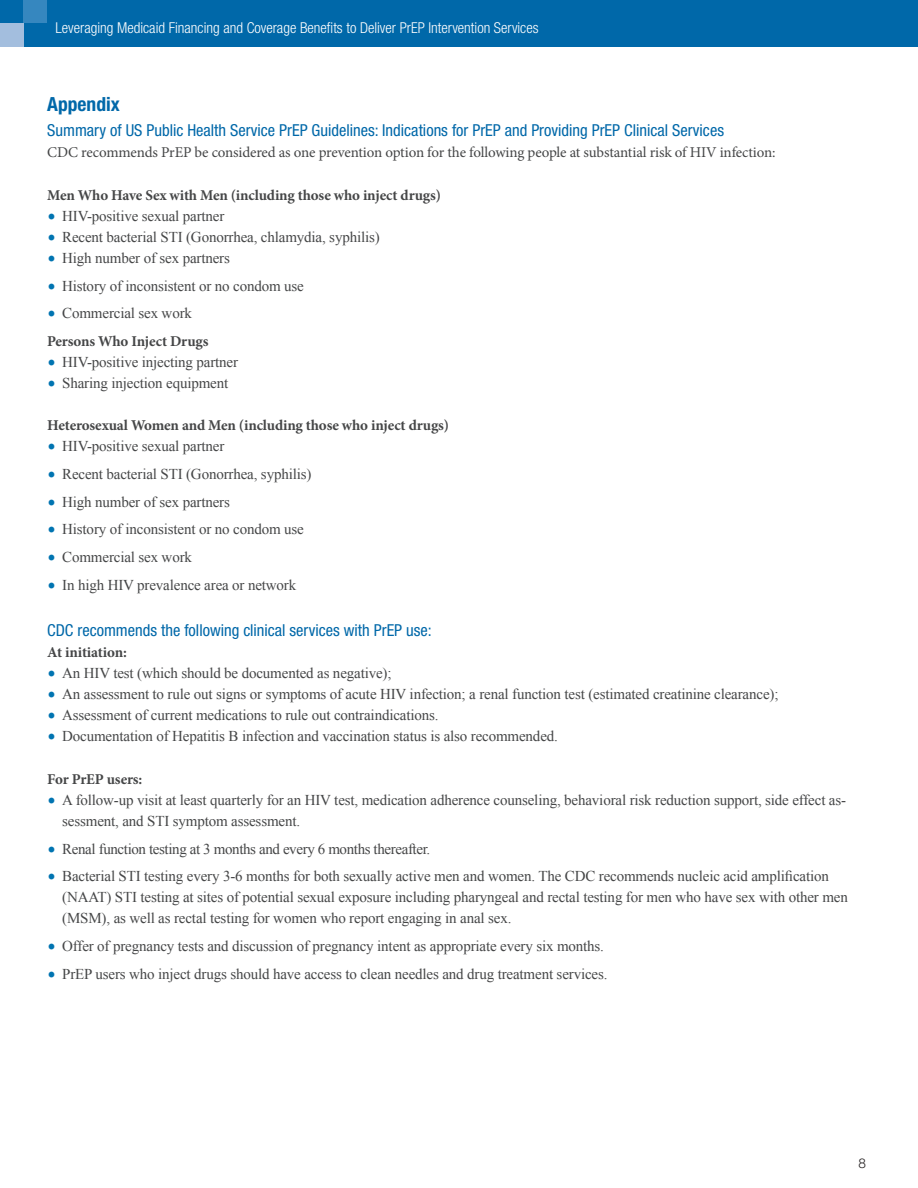
<style>
.page{position:relative;width:918px;height:1188px;background:#fff}
.page>*{position:absolute;margin:0;border:0;box-sizing:border-box;transform-origin:0 0}
.t1{font:700 condensed 19.5px "Helvetica Neue LT Std";color:#0068a9}
.t2{font:condensed 16.5px "Helvetica Neue LT Std";color:#0068a9}
.t3{font:15px/21px "Times New Roman";letter-spacing:-.01em;color:#454647}
.t4{font:700 15px "Minion Pro";letter-spacing:-.01em;color:#454647}
.t5{font:15px "Minion Pro";letter-spacing:-.01em;color:#454647}
.t6{font:300 condensed 15px "Helvetica Neue LT Std";color:#fff}
.t7{font:300 13.5px "Helvetica Neue LT Std";color:#231f20}
.s1{color:#0074b1}
</style>
<div class="page">
<div style="left:0;top:0;width:918px;height:47px;background:#0068a9"></div>
<div style="left:0;top:23px;width:24px;height:24px;background:#a3bede"></div>
<div style="left:24px;top:0;width:23px;height:23px;background:#3687bf"></div>
<p class="t6" style="left:56px;top:19px;width:485px">Leveraging Medicaid Financing and Coverage Benefits to Deliver PrEP Intervention Services</p>
<h1 class="t1" style="left:47px;top:92px;width:74px">Appendix</h1>
<p class="t2" style="left:47px;top:121px;width:678px">Summary of US Public Health Service PrEP Guidelines: Indications for PrEP and Providing PrEP Clinical Services</p>
<p class="t5" style="left:47px;top:142px;width:730px">CDC recommends PrEP be considered as one prevention option for the following people at substantial risk of HIV infection:</p>
<p class="t4" style="left:47px;top:185px;width:395px">Men Who Have Sex with Men (including those who inject drugs)</p>
<p class="t3" style="left:47px;top:205px;width:179px"><span class="s1">•</span> HIV-positive sexual partner</p>
<p class="t3" style="left:47px;top:226px;width:334px"><span class="s1">•</span> Recent bacterial STI (Gonorrhea, chlamydia, syphilis)</p>
<p class="t3" style="left:47px;top:247px;width:184px"><span class="s1">•</span> High number of sex partners</p>
<p class="t3" style="left:47px;top:275px;width:258px"><span class="s1">•</span> History of inconsistent or no condom use</p>
<p class="t3" style="left:47px;top:303px;width:146px"><span class="s1">•</span> Commercial sex work</p>
<p class="t4" style="left:47px;top:331px;width:163px">Persons Who Inject Drugs</p>
<p class="t3" style="left:47px;top:351px;width:192px"><span class="s1">•</span> HIV-positive injecting partner</p>
<p class="t3" style="left:47px;top:372px;width:183px"><span class="s1">•</span> Sharing injection equipment</p>
<p class="t4" style="left:47px;top:415px;width:403px">Heterosexual Women and Men (including those who inject drugs)</p>
<p class="t3" style="left:47px;top:435px;width:179px"><span class="s1">•</span> HIV-positive sexual partner</p>
<p class="t3" style="left:47px;top:463px;width:266px"><span class="s1">•</span> Recent bacterial STI (Gonorrhea, syphilis)</p>
<p class="t3" style="left:47px;top:491px;width:184px"><span class="s1">•</span> High number of sex partners</p>
<p class="t3" style="left:47px;top:519px;width:258px"><span class="s1">•</span> History of inconsistent or no condom use</p>
<p class="t3" style="left:47px;top:546px;width:146px"><span class="s1">•</span> Commercial sex work</p>
<p class="t3" style="left:47px;top:574px;width:251px"><span class="s1">•</span> In high HIV prevalence area or network</p>
<p class="t2" style="left:47px;top:621px;width:386px">CDC recommends the following clinical services with PrEP use:</p>
<p class="t4" style="left:47px;top:642px;width:81px">At initiation:</p>
<p class="t3" style="left:47px;top:663px;width:346px"><span class="s1">•</span> An HIV test (which should be documented as negative);</p>
<p class="t3" style="left:47px;top:684px;width:733px"><span class="s1">•</span> An assessment to rule out signs or symptoms of acute HIV infection; a renal function test (estimated creatinine clearance);</p>
<p class="t3" style="left:47px;top:705px;width:393px"><span class="s1">•</span> Assessment of current medications to rule out contraindications.</p>
<p class="t3" style="left:47px;top:726px;width:512px"><span class="s1">•</span> Documentation of Hepatitis B infection and vaccination status is also recommended.</p>
<p class="t4" style="left:47px;top:769px;width:97px">For PrEP users:</p>
<p class="t3" style="left:62px;top:789px;width:785px;text-indent:-15px"><span class="s1">•</span> A follow-up visit at least quarterly for an HIV test, medication adherence counseling, behavioral risk reduction support, side effect as&shy;sessment, and STI symptom assessment.</p>
<p class="t3" style="left:47px;top:838px;width:385px"><span class="s1">•</span> Renal function testing at 3 months and every 6 months thereafter.</p>
<p class="t3" style="left:62px;top:866px;width:787px;text-indent:-15px"><span class="s1">•</span> Bacterial STI testing every 3-6 months for both sexually active men and women. The CDC recommends nucleic acid amplification (NAAT) STI testing at sites of potential sexual exposure including pharyngeal and rectal testing for men who have sex with other men (MSM), as well as rectal testing for women who report engaging in anal sex.</p>
<p class="t3" style="left:47px;top:935px;width:558px"><span class="s1">•</span> Offer of pregnancy tests and discussion of pregnancy intent as appropriate every six months.</p>
<p class="t3" style="left:47px;top:963px;width:562px"><span class="s1">•</span> PrEP users who inject drugs should have access to clean needles and drug treatment services.</p>
<p class="t7" style="left:858px;top:1155px;width:9px">8</p>
</div>
